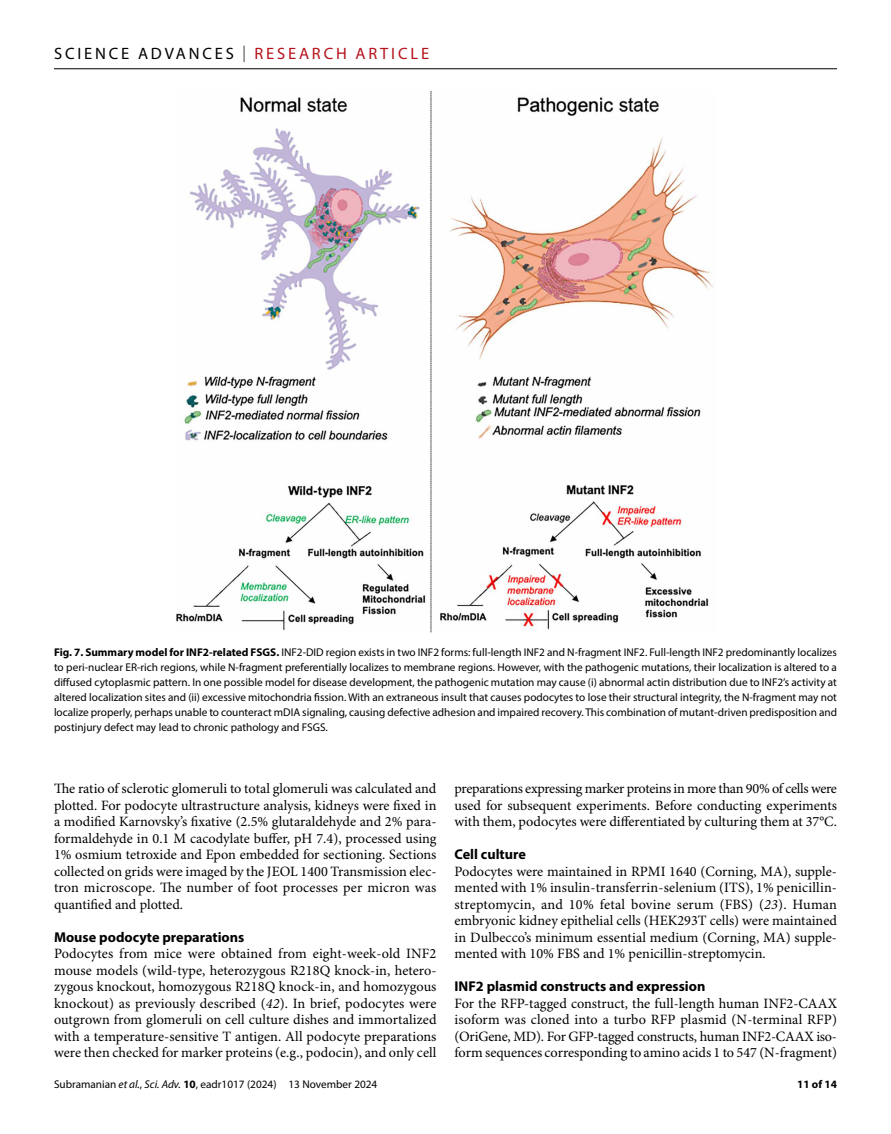
<style>
.page{position:relative;width:891px;height:1134px;background:#fff}
.page>*{position:absolute;margin:0;border:0;box-sizing:border-box;transform-origin:0 0}
.t1{font:16.5px "Myriad Pro";letter-spacing:.17em;color:#000}
.t2{font:14.25px/16.5px "Minion Pro";color:#000;text-align:justify}
.t3{font:700 14.25px "Myriad Pro";color:#000}
.t4{font:11.25px/15px "Myriad Pro";color:#000;text-align:justify}
.t5{font:700 11.25px "Myriad Pro";color:#000}
.s1{font-weight:300}
.s2{color:#b5121b}
.s3{font-weight:400}
.s4{font-style:italic}
.s5{font-weight:700}
</style>
<div class="page">
<hr style="left:54px;top:68px;width:783px;height:1px;background:#000">
<img style="left:176px;top:90px;width:538px;height:543px">
<p class="t1" style="left:54px;top:44px;width:376px">Scien ce Advan ces <span class="s1">|</span> <span class="s2">Resear ch Ar ticle</span></p>
<p class="t4" style="left:54px;top:645px;width:785px;text-indent:272px">region exists in two INF2 forms: full-length INF2 and N-fragment INF2. Full-length INF2 predominantly localizes to peri-nuclear ER-rich regions, while N-fragment preferentially localizes to membrane regions. However, with the pathogenic mutations, their localization is altered to a diffused cytoplasmic pattern. I n one possible model for disease development, the pathogenic mutation may cause (i) abnormal actin distribution due to INF2’s activity at altered localization sites and (ii) excessive mitochondria fission. With an extraneous insult that causes podocytes to lose their structural integrity, the N-fragment may not localize properly, perhaps unable to counteract mDIA signaling, causing defective adhesion and impaired recovery. This combination of mutant-driven predisposition and postinjury defect may lead to chronic pathology and FSGS.</p>
<p class="t5" style="left:54px;top:645px;width:258px">Fig. 7. Summary model for INF2-related FSGS. <span class="s3">INF2--DID</span></p>
<p class="t2" style="left:54px;top:781px;width:384px">The ratio of sclerotic glomeruli to total glomeruli was calculated and plotted. For podocyte ultrastructure analysis, kidneys were fixed in a modified Karnovsky’s fixative (2.5% glutaraldehyde and 2% para&shy;formaldehyde in 0.1 M cacodylate buffer, pH 7.4), processed using 1% osmium tetroxide and Epon embedded for sectioning. Sections collected on grids were imaged by the JEOL 1400 Transmission elec&shy;tron microscope. The number of foot processes per micron was quantified and plotted.</p>
<p class="t3" style="left:54px;top:928px;width:192px">Mouse podocyte preparations</p>
<p class="t2" style="left:54px;top:946px;width:384px">Podocytes from mice were obtained from eight-week-old INF2 mouse models (wild-type, heterozygous R218Q knock-in, hetero&shy;zygous knockout, homozygous R218Q knock-in, and homozygous knockout) as previously described (<span class="s4">42</span>). In brief, podocytes were outgrown from glomeruli on cell culture dishes and immortalized with a temperature-sensitive T antigen. All podocyte preparations were then checked for marker proteins (e.g., podocin), and only cell</p>
<p class="t4" style="left:54px;top:1076px;width:325px">Subramanian <span class="s4">et al.</span>, <span class="s4">Sci. Adv.</span> <span class="s5">10</span>, eadr1017 (2024) 13 November 2024</p>
<p class="t2" style="left:455px;top:781px;width:384px">preparations expressing marker proteins in more than 90% of cells were used for subsequent experiments. Before conducting experiments with them, podocytes were differentiated by culturing them at 37°C.</p>
<p class="t3" style="left:455px;top:845px;width:73px">Cell culture</p>
<p class="t2" style="left:455px;top:863px;width:384px">Podocytes were maintained in RPMI 1640 (Corning, MA), supple&shy;mented with 1% insulin-transferrin-selenium (ITS), 1% penicillin&shy;streptomycin, and 10% fetal bovine serum (FBS) (<span class="s4">23</span>). Human embryonic kidney epithelial cells (HEK293T cells) were maintained in Dulbecco’s minimum essential medium (Corning, MA) supple&shy;mented with 10% FBS and 1% penicillin-streptomycin.</p>
<p class="t3" style="left:455px;top:977px;width:252px">INF2 plasmid constructs and expression</p>
<p class="t2" style="left:454px;top:996px;width:384px">For the RFP-tagged construct, the full-length human INF2-CAAX isoform was cloned into a turbo RFP plasmid (N-terminal RFP) (OriGene, MD). For GFP-tagged constructs, human INF2-CAAX iso&shy;form sequences corresponding to amino acids 1 to 547 (N-fragment)</p>
<p class="t5" style="left:797px;top:1076px;width:41px">11 of 14</p>
</div>
